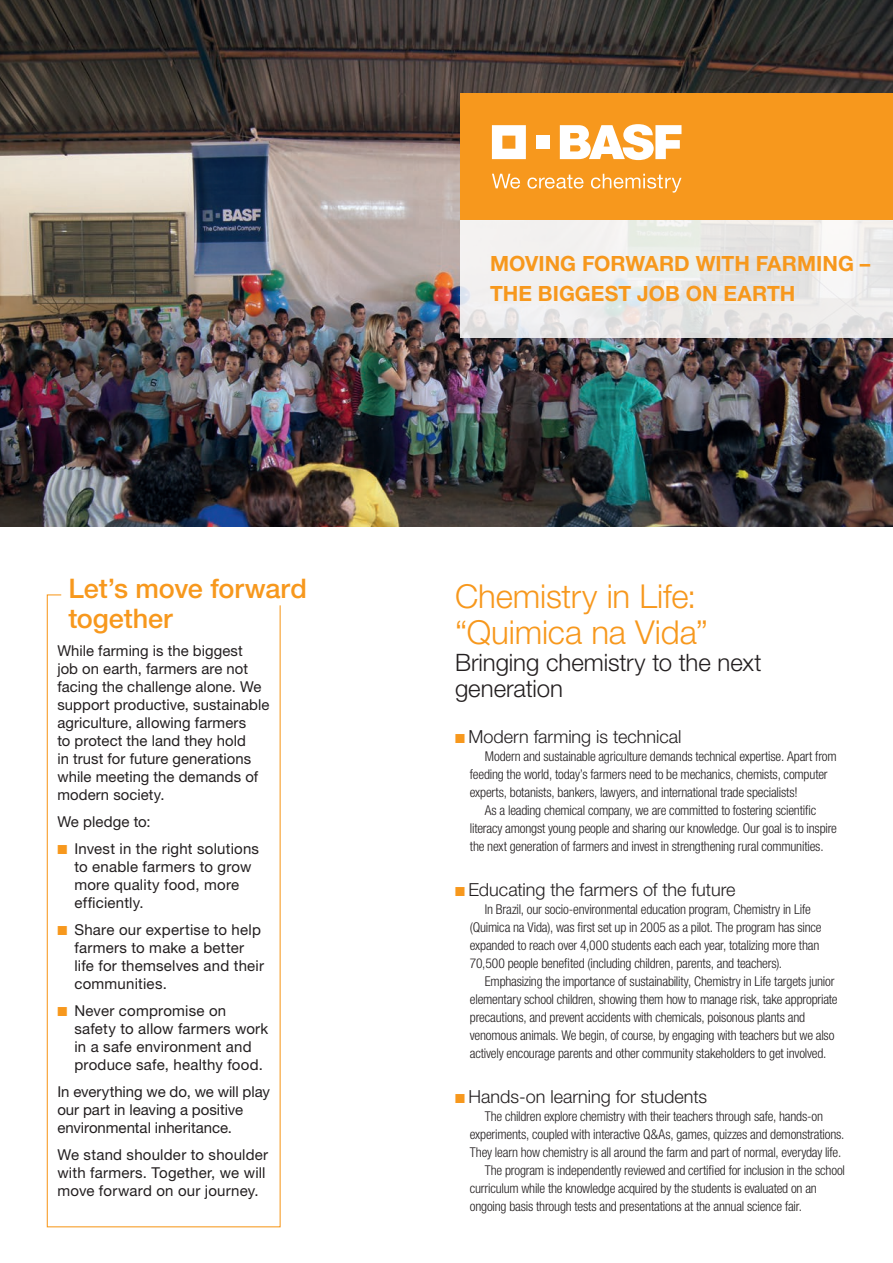
<style>
.page{position:relative;width:893px;height:1263px;background:#fff}
.page>*{position:absolute;margin:0;border:0;box-sizing:border-box;transform-origin:0 0}
.t1{font:300 33px/36.3px "Helvetica Neue LT Std";letter-spacing:-.005em;color:#f7981d}
.t2{font:500 27px/29.7px "Helvetica Neue LT Std";letter-spacing:-.005em;color:#f7981d}
.t3{font:300 24px/26.4px "Helvetica Neue LT Std";letter-spacing:-.005em;color:#231f20}
.t4{font:700 21px/30px "Helvetica Neue LT Std";color:#f7981d}
.t5{font:300 18px "Helvetica Neue LT Std";color:#231f20}
.t6{font:15px/18px "Helvetica Neue LT Std";letter-spacing:.01em;color:#231f20}
.t7{font:300 condensed 13.5px/18px "Helvetica Neue LT Std";letter-spacing:-.015em;color:#231f20}
.s1{color:#f7981d}
</style>
<div class="page">
<img style="left:0;top:0;width:893px;height:526px">
<svg style="left:460px;top:220px;width:433px;height:118px;fill:#ededec"></svg>
<div style="left:460px;top:94px;width:433px;height:126px;background:#f7981d"></div>
<svg style="left:492px;top:125px;width:34px;height:34px"></svg>
<div style="left:536px;top:136px;width:13px;height:13px;background:#fff"></div>
<svg style="left:560px;top:124px;width:121px;height:36px"></svg>
<svg style="left:492px;top:174px;width:28px;height:15px"></svg>
<svg style="left:527px;top:175px;width:56px;height:14px"></svg>
<svg style="left:591px;top:174px;width:90px;height:19px"></svg>
<svg style="left:46px;top:594px;width:235px;height:634px"></svg>
<h2 class="t2" style="left:68px;top:573px;width:240px">Let’s move forward together</h2>
<p class="t6" style="left:57px;top:642px;width:214px">While farming is the biggest<br>job on earth, farmers are not facing the challenge alone. We support productive, sustainable agriculture, allowing farmers<br>to protect the land they hold<br>in trust for future generations while meeting the demands of modern society.</p>
<p class="t6" style="left:57px;top:813px;width:95px">We pledge to:</p>
<p class="t6" style="left:74px;top:840px;width:186px;text-indent:-17px"><span class="s1">■</span> Invest in the right solutions to enable farmers to grow more quality food, more efficiently.</p>
<p class="t6" style="left:74px;top:921px;width:191px;text-indent:-17px"><span class="s1">■</span> Share our expertise to help farmers to make a better life for themselves and their communities.</p>
<p class="t6" style="left:74px;top:1002px;width:195px;text-indent:-17px"><span class="s1">■</span> Never compromise on safety to allow farmers work in a safe environment and produce safe, healthy food.</p>
<p class="t6" style="left:57px;top:1083px;width:214px">In everything we do, we will play our part in leaving a positive environmental inheritance.</p>
<p class="t6" style="left:57px;top:1146px;width:212px">We stand shoulder to shoulder with farmers. Together, we will move forward on our journey.</p>
<h3 class="t4" style="left:490px;top:248px;width:382px">MOVING FORWARD WITH FARMING –<br>THE BIGGEST JOB ON EARTH</h3>
<h1 class="t1" style="left:455px;top:577px;width:255px">Chemistry in Life: “Quimica na Vida”</h1>
<h3 class="t3" style="left:455px;top:648px;width:308px">Bringing chemistry to the next generation</h3>
<h3 class="t5" style="left:455px;top:725px;width:228px"><span class="s1">■</span> Modern farming is technical</h3>
<p class="t7" style="left:485px;top:747px;width:354px">Modern and sustainable agriculture demands technical expertise. Apart from</p>
<p class="t7" style="left:470px;top:765px;width:359px">feeding the world, today’s farmers need to be mechanics, chemists, computer</p>
<p class="t7" style="left:470px;top:783px;width:329px">experts, botanists, bankers, lawyers, and international trade specialists!</p>
<p class="t7" style="left:485px;top:801px;width:333px">As a leading chemical company, we are committed to fostering scientific</p>
<p class="t7" style="left:470px;top:819px;width:369px">literacy amongst young people and sharing our knowledge. Our goal is to inspire</p>
<p class="t7" style="left:470px;top:837px;width:355px">the next generation of farmers and invest in strengthening rural communities.</p>
<h3 class="t5" style="left:455px;top:878px;width:282px"><span class="s1">■</span> Educating the farmers of the future</h3>
<p class="t7" style="left:470px;top:900px;width:353px;text-indent:15px">In Brazil, our socio-environmental education program, Chemistry in Life (Quimica na Vida), was first set up in 2005 as a pilot. The program has since expanded to reach over 4,000 students each each year, totalizing more than 70,500 people benefited (including children, parents, and teachers).</p>
<p class="t7" style="left:470px;top:972px;width:369px;text-indent:15px">Emphasizing the importance of sustainability, Chemistry in Life targets junior elementary school children, showing them how to manage risk, take appropriate precautions, and prevent accidents with chemicals, poisonous plants and venomous animals. We begin, of course, by engaging with teachers but we also actively encourage parents and other community stakeholders to get involved.</p>
<h3 class="t5" style="left:455px;top:1085px;width:254px"><span class="s1">■</span> Hands-on learning for students</h3>
<p class="t7" style="left:485px;top:1107px;width:340px">The children explore chemistry with their teachers through safe, hands-on</p>
<p class="t7" style="left:470px;top:1125px;width:376px">experiments, coupled with interactive Q&amp;As, games, quizzes and demonstrations.</p>
<p class="t7" style="left:470px;top:1143px;width:373px">They learn how chemistry is all around the farm and part of normal, everyday life.</p>
<p class="t7" style="left:485px;top:1161px;width:362px">The program is independently reviewed and certified for inclusion in the school</p>
<p class="t7" style="left:470px;top:1179px;width:349px">curriculum while the knowledge acquired by the students is evaluated on an</p>
<p class="t7" style="left:470px;top:1197px;width:334px">ongoing basis through tests and presentations at the annual science fair.</p>
</div>
